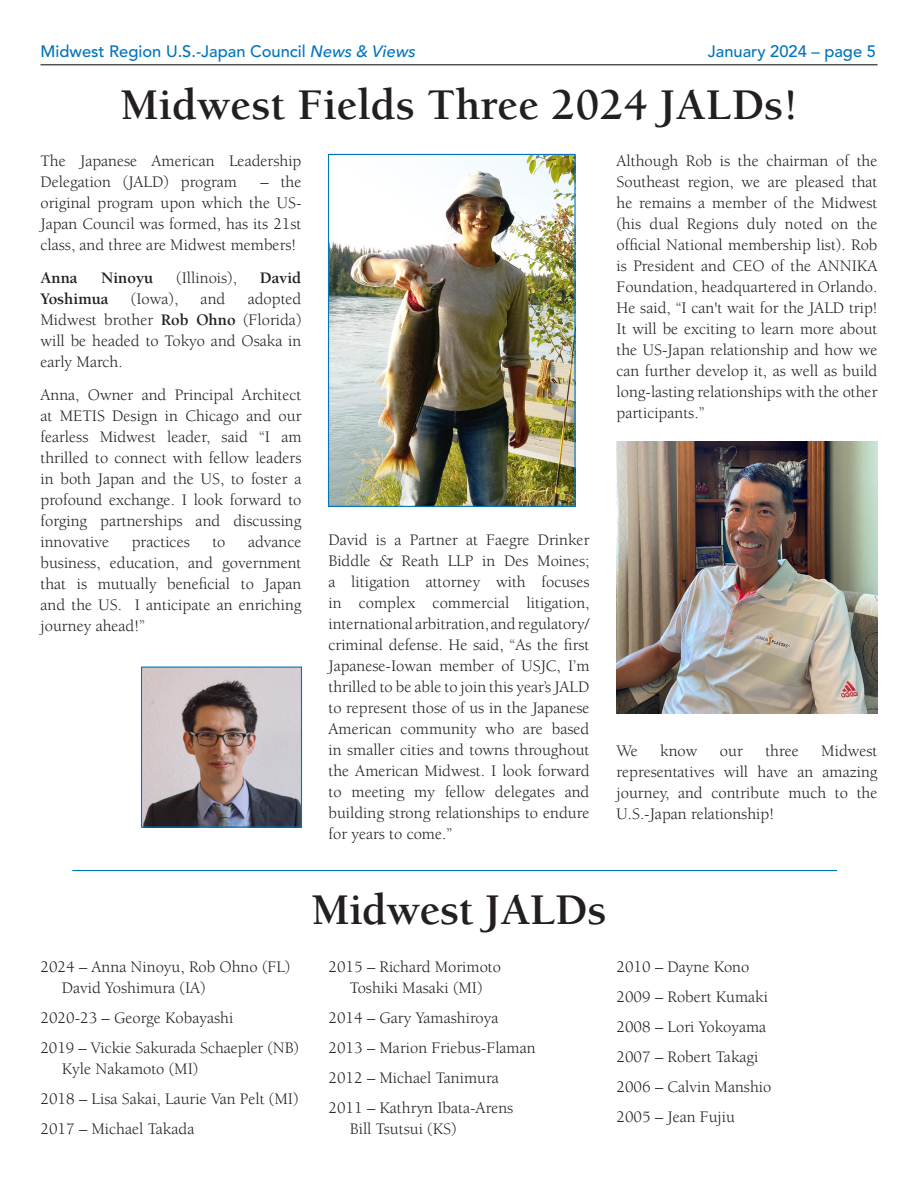
<style>
.page{position:relative;width:918px;height:1188px;background:#fff}
.page>*{position:absolute;margin:0;border:0;box-sizing:border-box;transform-origin:0 0}
.t1{font:700 45px "Berkeley";color:#231f20}
.t2{font:16.5px/21px "Berkeley";color:#231f20;text-align:justify}
.t3{font:500 16.5px "Avenir";color:#0075bf}
.t4{font:700 16.5px "Berkeley";color:#231f20}
.s1{font-family:"Avenir Next";font-style:italic}
.s2{font-weight:700}
</style>
<div class="page">
<hr style="left:40px;top:64px;width:838px;height:1px;background:#231f20">
<img style="left:330px;top:156px;width:244px;height:349px">
<div style="left:328px;top:154px;width:248px;height:353px;border:1px solid #0075bf"></div>
<img style="left:143px;top:669px;width:157px;height:157px">
<div style="left:141px;top:667px;width:161px;height:161px;border:1px solid #0075bf"></div>
<img style="left:616px;top:441px;width:262px;height:273px">
<hr style="left:72px;top:870px;width:765px;height:1px;background:#0075bf">
<p class="t3" style="left:40px;top:42px;width:377px">Midwest Region U.S.-Japan Council <span class="s1">News &amp; Views</span></p>
<p class="t3" style="left:708px;top:42px;width:170px">January 2024 – page 5</p>
<p class="t1" style="left:120px;top:81px;width:679px">Midwest Fields Three 2024 JALDs!</p>
<p class="t2" style="left:40px;top:150px;width:263px">The Japanese American Leadership<br>Delegation (JALD) program</p>
<p class="t2" style="left:616px;top:150px;width:263px">Although Rob is the chairman of the Southeast region, we are pleased that he remains a member of the Midwest (his dual Regions duly noted on the official National membership list). Rob is President and CEO of the ANNIKA Foundation, headquartered in Orlando.<br>He said, “I can't wait for the JALD trip!<br>It will be exciting to learn more about the US-Japan relationship and how we can further develop it, as well as build long-lasting relationships with the other participants.”</p>
<p class="t2" style="left:40px;top:171px;width:263px;text-indent:220px">– the original program upon which the US-Japan Council was formed, has its 21st class, and three are Midwest members!</p>
<p class="t4" style="left:40px;top:269px;width:38px">Anna</p>
<p class="t4" style="left:101px;top:269px;width:54px">Ninoyu</p>
<p class="t2" style="left:176px;top:267px;width:62px">(Illinois),</p>
<p class="t4" style="left:260px;top:269px;width:43px">David</p>
<p class="t4" style="left:40px;top:290px;width:70px">Yoshimua</p>
<p class="t2" style="left:131px;top:288px;width:49px">(Iowa),</p>
<p class="t2" style="left:201px;top:288px;width:26px">and</p>
<p class="t2" style="left:40px;top:288px;width:263px;text-indent:207px">adopted Midwest brother <span class="s2">Rob Ohno</span> (Florida) will be headed to Tokyo and Osaka in early March.</p>
<p class="t2" style="left:40px;top:384px;width:263px">Anna, Owner and Principal Architect at METIS Design in Chicago and our fearless Midwest leader, said “I am thrilled to connect with fellow leaders in both Japan and the US, to foster a profound exchange. I look forward to forging partnerships and discussing innovative</p>
<p class="t2" style="left:40px;top:531px;width:263px;text-indent:208px">advance business, education, and government that is mutually beneficial to Japan and the US. I anticipate an enriching journey ahead!”</p>
<p class="t2" style="left:328px;top:530px;width:263px">David is a Partner at Faegre Drinker Biddle &amp; Reath LLP in Des Moines; a litigation attorney with focuses in complex commercial litigation, international arbitration, and regulatory/ criminal defense. He said, “As the first Japanese-Iowan member of USJC, I’m thrilled to be able to join this year’s JALD to represent those of us in the Japanese American community who are based in smaller cities and towns throughout the American Midwest. I look forward to meeting my fellow delegates and building strong relationships to endure for years to come.”</p>
<p class="t2" style="left:132px;top:531px;width:60px">practices</p>
<p class="t2" style="left:212px;top:531px;width:15px">to</p>
<p class="t2" style="left:616px;top:741px;width:263px;text-indent:205px">Midwest representatives will have an amazing journey, and contribute much to the U.S.-Japan relationship!</p>
<p class="t2" style="left:616px;top:741px;width:23px">We</p>
<p class="t2" style="left:660px;top:741px;width:39px">know</p>
<p class="t2" style="left:720px;top:741px;width:24px">our</p>
<p class="t2" style="left:765px;top:741px;width:35px">three</p>
<p class="t2" style="left:40px;top:957px;width:251px">2024 – Anna Ninoyu, Rob Ohno (FL)</p>
<p class="t2" style="left:62px;top:978px;width:145px">David Yoshimura (IA)</p>
<p class="t2" style="left:40px;top:1008px;width:194px">2020-23 – George Kobayashi</p>
<p class="t2" style="left:40px;top:1038px;width:260px">2019 – Vickie Sakurada Schaepler (NB)</p>
<p class="t2" style="left:62px;top:1059px;width:138px">Kyle Nakamoto (MI)</p>
<p class="t2" style="left:40px;top:1089px;width:260px">2018 – Lisa Sakai, Laurie Van Pelt (MI)</p>
<p class="t2" style="left:40px;top:1119px;width:155px">2017 – Michael Takada</p>
<p class="t1" style="left:311px;top:886px;width:297px">Midwest JALDs</p>
<p class="t2" style="left:328px;top:957px;width:174px">2015 – Richard Morimoto</p>
<p class="t2" style="left:350px;top:978px;width:134px">Toshiki Masaki (MI)</p>
<p class="t2" style="left:328px;top:1008px;width:171px">2014 – Gary Yamashiroya</p>
<p class="t2" style="left:328px;top:1038px;width:209px">2013 – Marion Friebus-Flaman</p>
<p class="t2" style="left:328px;top:1068px;width:172px">2012 – Michael Tanimura</p>
<p class="t2" style="left:328px;top:1098px;width:186px">2011 – Kathryn Ibata-Arens</p>
<p class="t2" style="left:350px;top:1119px;width:108px">Bill Tsutsui (KS)</p>
<p class="t2" style="left:616px;top:957px;width:134px">2010 – Dayne Kono</p>
<p class="t2" style="left:616px;top:987px;width:153px">2009 – Robert Kumaki</p>
<p class="t2" style="left:616px;top:1017px;width:151px">2008 – Lori Yokoyama</p>
<p class="t2" style="left:616px;top:1047px;width:144px">2007 – Robert Takagi</p>
<p class="t2" style="left:616px;top:1077px;width:156px">2006 – Calvin Manshio</p>
<p class="t2" style="left:616px;top:1107px;width:120px">2005 – Jean Fujiu</p>
</div>
